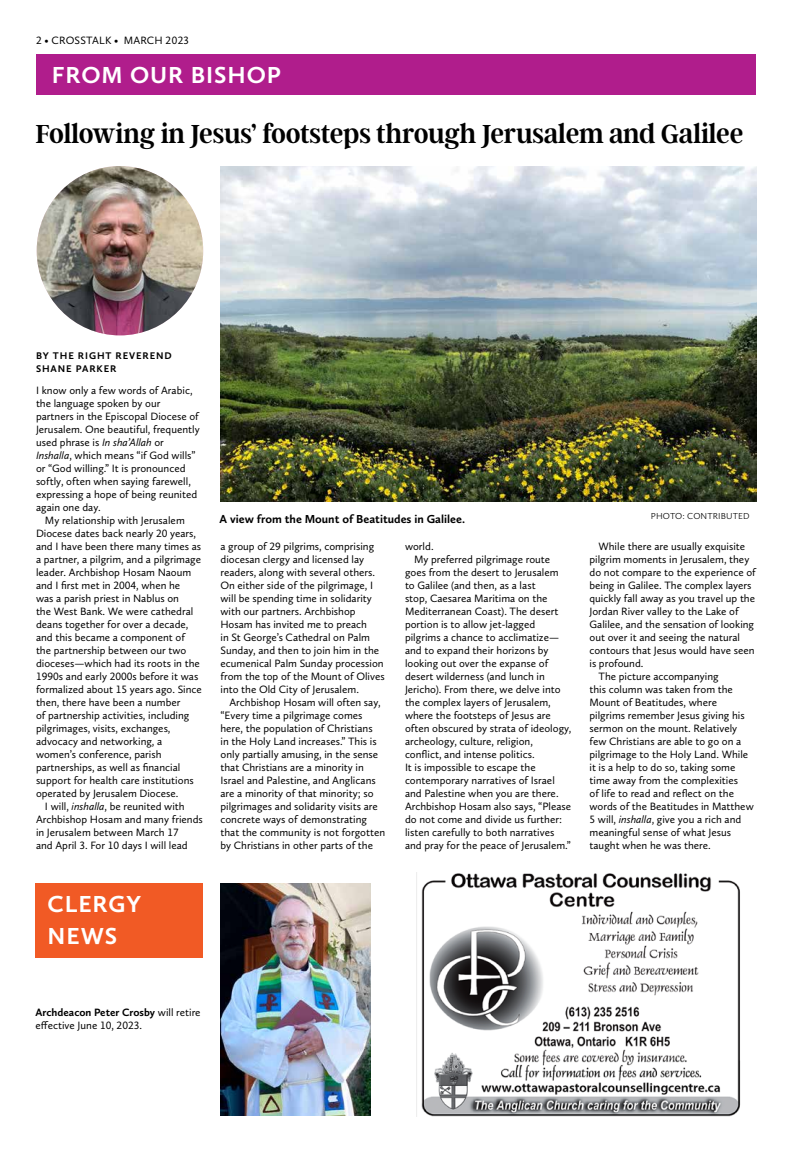
<style>
.page{position:relative;width:792px;height:1152px;background:#fff}
.page>*{position:absolute;margin:0;border:0;box-sizing:border-box;transform-origin:0 0}
.t1{font:600 29px "Argent CF";letter-spacing:-.01em;color:#000;scale:.95 1}
.t2{font:700 24px/32px "Calluna Sans";letter-spacing:.04em;color:#fff}
.t3{font:700 12px "Calluna Sans";color:#000}
.t4{font:11px/13px "Calluna Sans";color:#000}
.t5{font:700 10px/13px "Calluna Sans";letter-spacing:.09em;color:#000}
.t6{font:300 9px "Calluna Sans";letter-spacing:.015em;color:#000}
.s1{font-style:italic}
.s2{font-weight:700}
</style>
<div class="page">
<div style="left:36px;top:54px;width:720px;height:41px;background:#b01d8c"></div>
<img style="left:37px;top:166px;width:166px;height:169px">
<img style="left:421px;top:873px;width:320px;height:243px">
<div style="left:36px;top:883px;width:167px;height:74px;background:#f15a25"></div>
<img style="left:220px;top:883px;width:150px;height:233px">
<img style="left:220px;top:166px;width:536px;height:336px">
<p class="t4" style="left:36px;top:34px;width:154px">2 • CROSSTALK • MARCH 2023</p>
<h2 class="t2" style="left:52px;top:65px;width:231px">FROM OUR BISHOP</h2>
<h1 class="t1" style="left:36px;top:119px;width:747px">Following in Jesus’ footsteps through Jerusalem and Galilee</h1>
<p class="t5" style="left:36px;top:349px;width:137px">BY THE RIGHT REVEREND<br>SHANE PARKER</p>
<p class="t4" style="left:36px;top:384px;width:165px">I know only a few words of Arabic, the language spoken by our partners in the Episcopal Diocese of<br>Jerusalem. One beautiful, frequently used phrase is <span class="s1">In sha’Allah</span> or<br><span class="s1">Inshalla</span>, which means “if God wills” or “God willing.” It is pronounced softly, often when saying farewell, expressing a hope of being reunited again one day.</p>
<p class="t4" style="left:45px;top:514px;width:141px">My relationship with Jerusalem</p>
<p class="t4" style="left:36px;top:527px;width:162px">Diocese dates back nearly 20 years,</p>
<p class="t4" style="left:36px;top:540px;width:167px">and I have been there many times as</p>
<p class="t4" style="left:36px;top:553px;width:167px">a partner, a pilgrim, and a pilgrimage</p>
<p class="t4" style="left:36px;top:566px;width:157px">leader. Archbishop Hosam Naoum</p>
<p class="t4" style="left:36px;top:579px;width:146px">and I first met in 2004, when he</p>
<p class="t4" style="left:36px;top:592px;width:145px">was a parish priest in Nablus on</p>
<p class="t4" style="left:36px;top:605px;width:159px">the West Bank. We were cathedral</p>
<p class="t4" style="left:36px;top:618px;width:154px">deans together for over a decade,</p>
<p class="t4" style="left:36px;top:631px;width:150px">and this became a component of</p>
<p class="t4" style="left:36px;top:644px;width:152px">the partnership between our two</p>
<p class="t4" style="left:36px;top:657px;width:165px">dioceses—which had its roots in the</p>
<p class="t4" style="left:36px;top:670px;width:164px">1990s and early 2000s before it was</p>
<p class="t4" style="left:36px;top:683px;width:167px">formalized about 15 years ago. Since</p>
<p class="t4" style="left:36px;top:696px;width:146px">then, there have been a number</p>
<p class="t4" style="left:36px;top:709px;width:155px">of partnership activities, including</p>
<p class="t4" style="left:36px;top:722px;width:136px">pilgrimages, visits, exchanges,</p>
<p class="t4" style="left:36px;top:735px;width:128px">advocacy and networking, a</p>
<p class="t4" style="left:36px;top:748px;width:127px">women’s conference, parish</p>
<p class="t4" style="left:36px;top:761px;width:146px">partnerships, as well as financial</p>
<p class="t4" style="left:36px;top:774px;width:159px">support for health care institutions</p>
<p class="t4" style="left:36px;top:787px;width:144px">operated by Jerusalem Diocese.</p>
<p class="t4" style="left:45px;top:800px;width:141px">I will, <span class="s1">inshalla</span>, be reunited with</p>
<p class="t4" style="left:36px;top:813px;width:168px">Archbishop Hosam and many friends</p>
<p class="t4" style="left:36px;top:826px;width:144px">in Jerusalem between March 17</p>
<p class="t4" style="left:36px;top:839px;width:153px">and April 3. For 10 days I will lead</p>
<p class="t3" style="left:220px;top:512px;width:247px">A view from the Mount of Beatitudes in Galilee.</p>
<p class="t4" style="left:220px;top:540px;width:166px">a group of 29 pilgrims, comprising diocesan clergy and licensed lay readers, along with several others.<br>On either side of the pilgrimage, I will be spending time in solidarity with our partners. Archbishop Hosam has invited me to preach<br>in St George’s Cathedral on Palm Sunday, and then to join him in the ecumenical Palm Sunday procession from the top of the Mount of Olives into the Old City of Jerusalem.</p>
<p class="t4" style="left:220px;top:696px;width:166px;text-indent:9px">Archbishop Hosam will often say, “Every time a pilgrimage comes here, the population of Christians<br>in the Holy Land increases.” This is only partially amusing, in the sense that Christians are a minority in Israel and Palestine, and Anglicans are a minority of that minority; so pilgrimages and solidarity visits are concrete ways of demonstrating that the community is not forgotten by Christians in other parts of the</p>
<p class="t4" style="left:405px;top:540px;width:30px">world.</p>
<p class="t4" style="left:414px;top:553px;width:138px">My preferred pilgrimage route</p>
<p class="t4" style="left:405px;top:566px;width:155px">goes from the desert to Jerusalem</p>
<p class="t4" style="left:405px;top:579px;width:132px">to Galilee (and then, as a last</p>
<p class="t4" style="left:405px;top:592px;width:144px">stop, Caesarea Maritima on the</p>
<p class="t4" style="left:405px;top:605px;width:155px">Mediterranean Coast). The desert</p>
<p class="t4" style="left:405px;top:618px;width:132px">portion is to allow jet-lagged</p>
<p class="t4" style="left:405px;top:631px;width:156px">pilgrims a chance to acclimatize—</p>
<p class="t4" style="left:405px;top:644px;width:145px">and to expand their horizons by</p>
<p class="t4" style="left:405px;top:657px;width:145px">looking out over the expanse of</p>
<p class="t4" style="left:405px;top:670px;width:141px">desert wilderness (and lunch in</p>
<p class="t4" style="left:405px;top:683px;width:157px">Jericho). From there, we delve into</p>
<p class="t4" style="left:405px;top:696px;width:147px">the complex layers of Jerusalem,</p>
<p class="t4" style="left:405px;top:709px;width:147px">where the footsteps of Jesus are</p>
<p class="t4" style="left:405px;top:722px;width:168px">often obscured by strata of ideology,</p>
<p class="t4" style="left:405px;top:735px;width:129px">archeology, culture, religion,</p>
<p class="t4" style="left:405px;top:748px;width:131px">conflict, and intense politics.</p>
<p class="t4" style="left:405px;top:761px;width:132px">It is impossible to escape the</p>
<p class="t4" style="left:405px;top:774px;width:151px">contemporary narratives of Israel</p>
<p class="t4" style="left:405px;top:787px;width:155px">and Palestine when you are there.</p>
<p class="t4" style="left:405px;top:800px;width:168px">Archbishop Hosam also says, “Please</p>
<p class="t4" style="left:405px;top:813px;width:159px">do not come and divide us further:</p>
<p class="t4" style="left:405px;top:826px;width:151px">listen carefully to both narratives</p>
<p class="t4" style="left:405px;top:839px;width:167px">and pray for the peace of Jerusalem.”</p>
<h2 class="t2" style="left:48px;top:888px;width:95px">CLERGY<br>NEWS</h2>
<p class="t6" style="left:651px;top:510px;width:100px">PHOTO: CONTRIBUTED</p>
<p class="t4" style="left:599px;top:540px;width:148px">While there are usually exquisite</p>
<p class="t4" style="left:590px;top:553px;width:161px">pilgrim moments in Jerusalem, they</p>
<p class="t4" style="left:590px;top:566px;width:168px">do not compare to the experience of</p>
<p class="t4" style="left:590px;top:579px;width:164px">being in Galilee. The complex layers</p>
<p class="t4" style="left:590px;top:592px;width:167px">quickly fall away as you travel up the</p>
<p class="t4" style="left:590px;top:605px;width:151px">Jordan River valley to the Lake of</p>
<p class="t4" style="left:590px;top:618px;width:166px">Galilee, and the sensation of looking</p>
<p class="t4" style="left:590px;top:631px;width:152px">out over it and seeing the natural</p>
<p class="t4" style="left:590px;top:644px;width:167px">contours that Jesus would have seen</p>
<p class="t4" style="left:590px;top:657px;width:56px">is profound.</p>
<p class="t4" style="left:599px;top:670px;width:122px">The picture accompanying</p>
<p class="t4" style="left:590px;top:683px;width:145px">this column was taken from the</p>
<p class="t4" style="left:590px;top:696px;width:129px">Mount of Beatitudes, where</p>
<p class="t4" style="left:590px;top:709px;width:157px">pilgrims remember Jesus giving his</p>
<p class="t4" style="left:590px;top:722px;width:149px">sermon on the mount. Relatively</p>
<p class="t4" style="left:590px;top:735px;width:153px">few Christians are able to go on a</p>
<p class="t4" style="left:590px;top:748px;width:160px">pilgrimage to the Holy Land. While</p>
<p class="t4" style="left:590px;top:761px;width:147px">it is a help to do so, taking some</p>
<p class="t4" style="left:590px;top:774px;width:150px">time away from the complexities</p>
<p class="t4" style="left:590px;top:787px;width:146px">of life to read and reflect on the</p>
<p class="t4" style="left:590px;top:800px;width:166px">words of the Beatitudes in Matthew</p>
<p class="t4" style="left:590px;top:813px;width:153px">5 will, <span class="s1">inshalla</span>, give you a rich and</p>
<p class="t4" style="left:590px;top:826px;width:143px">meaningful sense of what Jesus</p>
<p class="t4" style="left:590px;top:839px;width:123px">taught when he was there.</p>
<p class="t4" style="left:36px;top:1006px;width:167px"><span class="s2">Archdeacon Peter Crosby</span> will retire effective June 10, 2023.</p>
</div>
